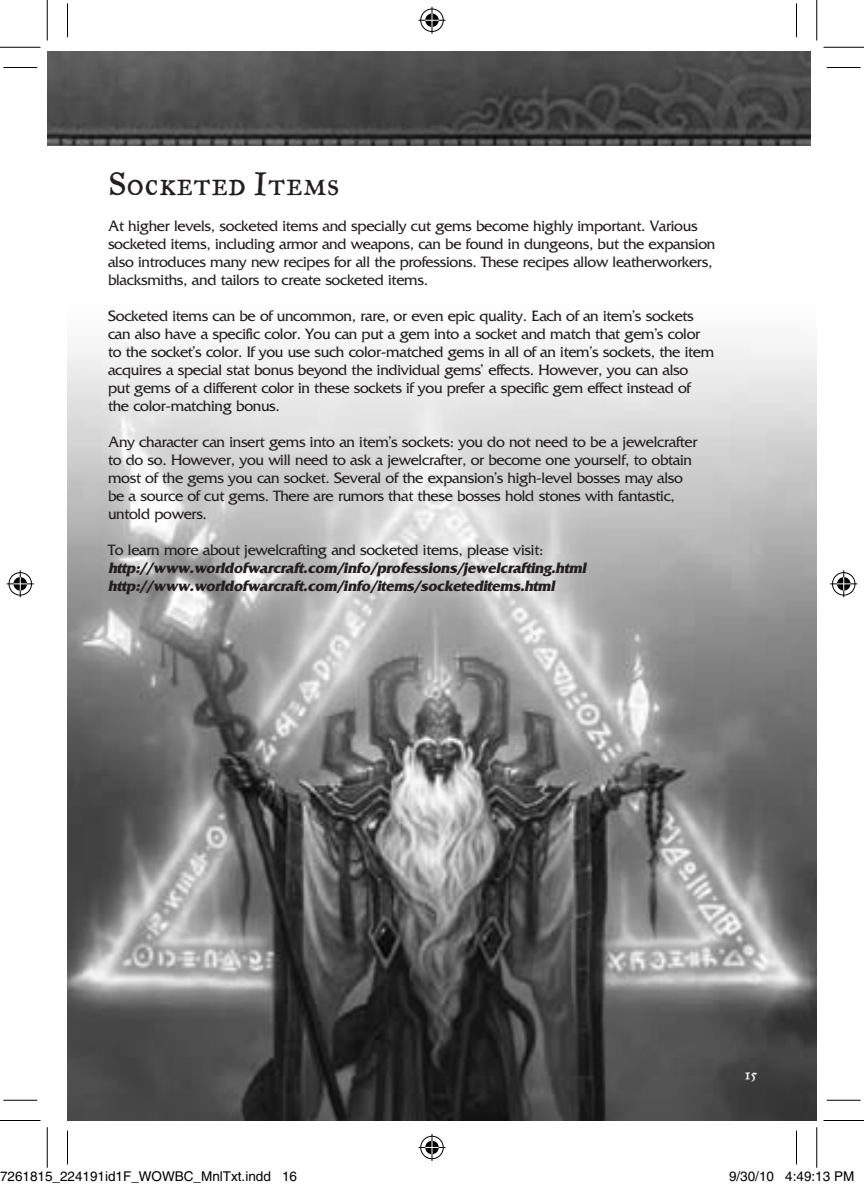
<style>
.page{position:relative;width:864px;height:1188px;background:#fff}
.page>*{position:absolute;margin:0;border:0;box-sizing:border-box;transform-origin:0 0}
.t1{font:36px "Historical Fell Type Roman SC";color:#231f20}
.t2{font:15.75px/18px "Friz Quadrata Std";letter-spacing:-.02em;color:#231f20}
.t3{font:italic 700 15.75px/18px "Friz Quadrata Std";letter-spacing:-.02em;color:#231f20}
.t4{font:15.75px "Historical Fell Type Roman";color:#fff}
.t5{font:13.5px "Helvetica";color:#000}
</style>
<div class="page">
<img style="left:68px;top:341px;width:749px;height:779px">
<img style="left:47px;top:51px;width:21px;height:94px">
<img style="left:68px;top:51px;width:743px;height:94px">
<hr style="left:3px;top:67px;width:34px;height:1px;background:#000">
<hr style="left:827px;top:67px;width:34px;height:1px;background:#000">
<hr style="left:3px;top:1100px;width:34px;height:1px;background:#000">
<hr style="left:827px;top:1100px;width:34px;height:1px;background:#000">
<hr style="left:67px;top:3px;width:1px;height:34px;background:#000">
<hr style="left:67px;top:1131px;width:1px;height:33px;background:#000">
<hr style="left:796px;top:3px;width:1px;height:34px;background:#000">
<hr style="left:796px;top:1131px;width:1px;height:33px;background:#000">
<hr style="left:0;top:47px;width:40px;height:1px;background:#000">
<hr style="left:824px;top:47px;width:40px;height:1px;background:#000">
<hr style="left:0;top:1120px;width:40px;height:1px;background:#000">
<hr style="left:824px;top:1120px;width:40px;height:1px;background:#000">
<hr style="left:47px;top:0;width:1px;height:40px;background:#000">
<hr style="left:47px;top:1127px;width:1px;height:41px;background:#000">
<hr style="left:816px;top:0;width:1px;height:40px;background:#000">
<hr style="left:816px;top:1127px;width:1px;height:41px;background:#000">
<svg style="left:418px;top:7px;width:28px;height:27px"></svg>
<svg style="left:418px;top:1134px;width:28px;height:27px"></svg>
<svg style="left:7px;top:570px;width:27px;height:27px"></svg>
<svg style="left:830px;top:570px;width:27px;height:27px"></svg>
<div style="left:749px;top:1172px;width:5px;height:9px;border:1px solid #fff;border-radius:50%"></div>
<div style="left:748px;top:1171px;width:7px;height:11px;border:1px solid #fff;border-radius:50%"></div>
<div style="left:768px;top:1172px;width:5px;height:9px;border:1px solid #fff;border-radius:50%"></div>
<div style="left:767px;top:1171px;width:7px;height:11px;border:1px solid #fff;border-radius:50%"></div>
<h1 class="t1" style="left:108px;top:163px;width:233px">Socketed Items</h1>
<p class="t2" style="left:108px;top:217px;width:609px">At higher levels, socketed items and specially cut gems become highly important. Various socketed items, including armor and weapons, can be found in dungeons, but the expansion also introduces many new recipes for all the professions. These recipes allow leatherworkers, blacksmiths, and tailors to create socketed items.</p>
<p class="t2" style="left:108px;top:307px;width:608px">Socketed items can be of uncommon, rare, or even epic quality. Each of an item’s sockets can also have a specific color. You can put a gem into a socket and match that gem’s color to the socket’s color. If you use such color-matched gems in all of an item’s sockets, the item acquires a special stat bonus beyond the individual gems’ effects. However, you can also put gems of a different color in these sockets if you prefer a specific gem effect instead of the color-matching bonus.</p>
<p class="t2" style="left:108px;top:433px;width:591px">Any character can insert gems into an item’s sockets: you do not need to be a jewelcrafter to do so. However, you will need to ask a jewelcrafter, or become one yourself, to obtain most of the gems you can socket. Several of the expansion’s high-level bosses may also be a source of cut gems. There are rumors that these bosses hold stones with fantastic, untold powers.</p>
<p class="t2" style="left:108px;top:541px;width:437px">To learn more about jewelcrafting and socketed items, please visit:</p>
<p class="t3" style="left:108px;top:559px;width:483px">http://www.worldofwarcraft.com/info/professions/jewelcrafting.html http://www.worldofwarcraft.com/info/items/socketeditems.html</p>
<p class="t4" style="left:745px;top:1064px;width:14px">15</p>
<p class="t5" style="left:0;top:1169px;width:299px">7261815_224191id1F_WOWBC_MnlTxt.indd 16</p>
<p class="t5" style="left:729px;top:1169px;width:127px">9/30/10 4:49:13 PM</p>
</div>
